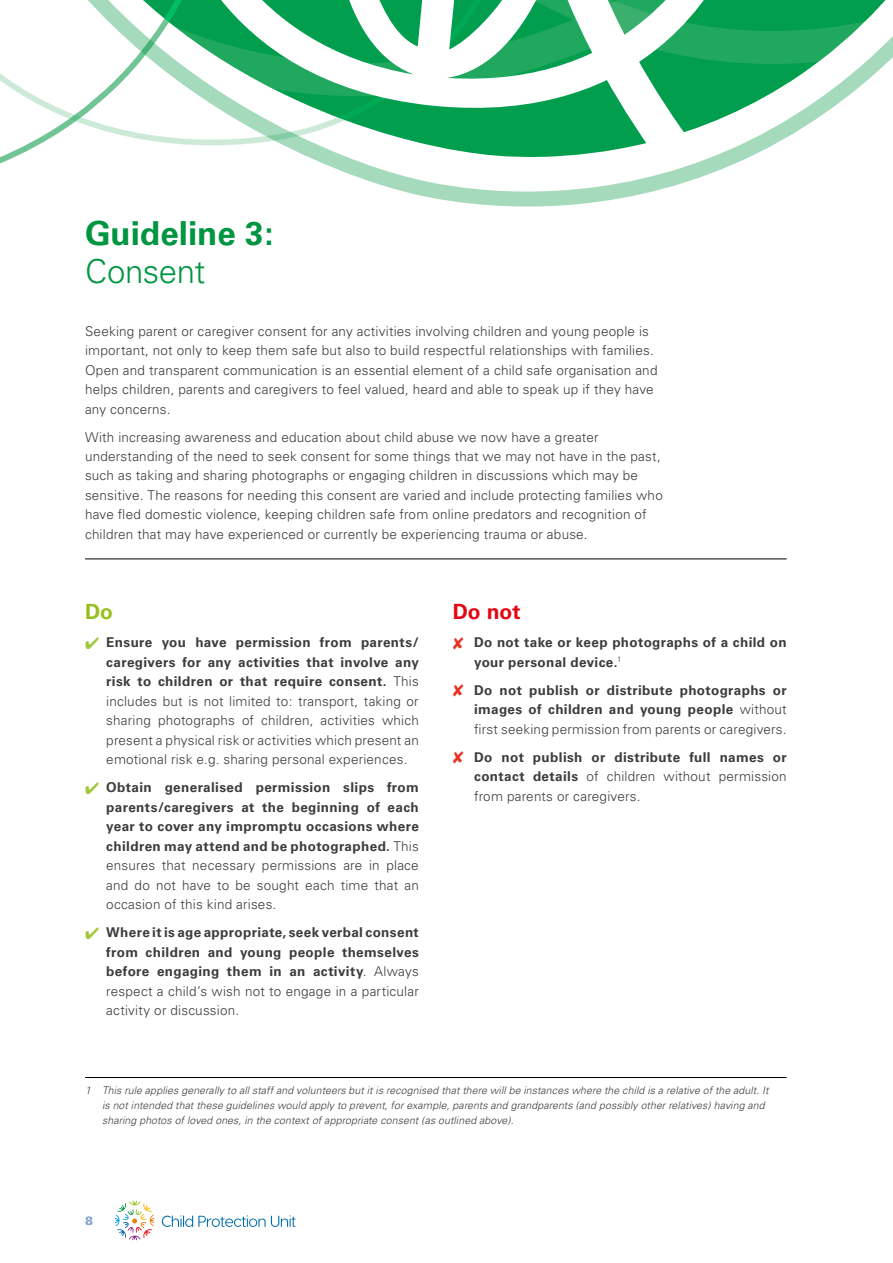
<style>
.page{position:relative;width:893px;height:1263px;background:#fff}
.page>*{position:absolute;margin:0;border:0;box-sizing:border-box;transform-origin:0 0}
.t1{font:700 33px "Univers";color:#009641}
.t2{font:300 33px "Univers";letter-spacing:-.015em;color:#009641}
.t3{font:700 21px "Univers";color:#e30613}
.t4{font:700 21px "Univers";color:#95c11f}
.t5{font:300 13.5px/19.5px "Univers";letter-spacing:.015em;color:#3c3c3b;text-align:justify}
.t6{font:700 13.5px/19.5px "Univers";letter-spacing:.03em;color:#3c3c3b;text-align:justify}
.t7{font:900 12px "Univers";color:#82a2cd}
.t8{font:italic 300 10.5px/15px "Univers";letter-spacing:.01em;color:#3c3c3b}
.s1{color:#a2c73a}
.s2{font-weight:700}
.s3{font-weight:300}
.s4{color:#e63323}
</style>
<div class="page">
<svg style="left:162px;top:1215px;width:134px;height:12px"></svg>
<svg style="left:115px;top:1201px;width:39px;height:39px"></svg>
<svg style="left:13px;top:0;width:806px;height:207px"></svg>
<hr style="left:85px;top:1077px;width:702px;height:1px;background:#000">
<hr style="left:85px;top:559px;width:702px;height:1px;background:#000">
<svg style="left:819px;top:0;width:74px;height:117px"></svg>
<svg style="left:171px;top:0;width:555px;height:128px"></svg>
<h1 class="t1" style="left:85px;top:214px;width:190px">Guideline 3:</h1>
<h1 class="t2" style="left:85px;top:251px;width:122px">Consent</h1>
<p class="t5" style="left:85px;top:321px;width:574px;text-align:left">Seeking parent or caregiver consent for any activities involving children and young people is important, not only to keep them safe but also to build respectful relationships with families.<br>Open and transparent communication is an essential element of a child safe organisation and helps children, parents and caregivers to feel valued, heard and able to speak up if they have any concerns.</p>
<p class="t5" style="left:85px;top:427px;width:579px;text-align:left">With increasing awareness and education about child abuse we now have a greater understanding of the need to seek consent for some things that we may not have in the past, such as taking and sharing photographs or engaging children in discussions which may be sensitive. The reasons for needing this consent are varied and include protecting families who have fled domestic violence, keeping children safe from online predators and recognition of children that may have experienced or currently be experiencing trauma or abuse.</p>
<h2 class="t4" style="left:85px;top:599px;width:29px">Do</h2>
<p class="t5" style="left:106px;top:633px;width:314px;text-indent:-21px"><span class="s1">✔</span> <span class="s2">Ensure you have permission from parents/ caregivers for any activities that involve any risk to children or that require consent.</span> This includes but is not limited to: transport, taking or sharing photographs of children, activities which present a physical risk or activities which present an emotional risk e.g. sharing personal experiences.</p>
<p class="t6" style="left:106px;top:778px;width:314px;text-indent:-21px"><span class="s1">✔</span> Obtain generalised permission slips from parents/caregivers at the beginning of each year to cover any impromptu occasions where children may attend and be photographed. <span class="s3">This ensures that necessary permissions are in place and do not have to be sought each time that an occasion of this kind arises.</span></p>
<p class="t6" style="left:106px;top:923px;width:314px;text-indent:-21px"><span class="s1">✔</span> Where it is age appropriate, seek verbal consent from children and young people themselves before engaging them in an activity<span class="s3">. Always respect a child’s wish not to engage in a particular activity or discussion.</span></p>
<h2 class="t3" style="left:453px;top:599px;width:69px">Do not</h2>
<p class="t6" style="left:474px;top:633px;width:314px;text-indent:-21px"><span class="s4">✘</span> Do not take or keep photographs of a child on your personal device.<sup>1</sup></p>
<p class="t6" style="left:474px;top:680px;width:314px;text-indent:-21px"><span class="s4">✘</span> Do not publish or distribute photographs or images of children and young people <span class="s3">without first seeking permission from parents or caregivers.</span></p>
<p class="t5" style="left:474px;top:747px;width:314px;text-indent:-21px"><span class="s4">✘</span> <span class="s2">Do not publish or distribute full names or contact details</span> of children without permission from parents or caregivers.</p>
<p class="t8" style="left:102px;top:1083px;width:668px;text-indent:-17px">1 This rule applies generally to all staff and volunteers but it is recognised that there will be instances where the child is a relative of the adult. It is not intended that these guidelines would apply to prevent, for example, parents and grandparents (and possibly other relatives) having and sharing photos of loved ones, in the context of appropriate consent (as outlined above).</p>
<p class="t7" style="left:85px;top:1213px;width:10px">8</p>
</div>
